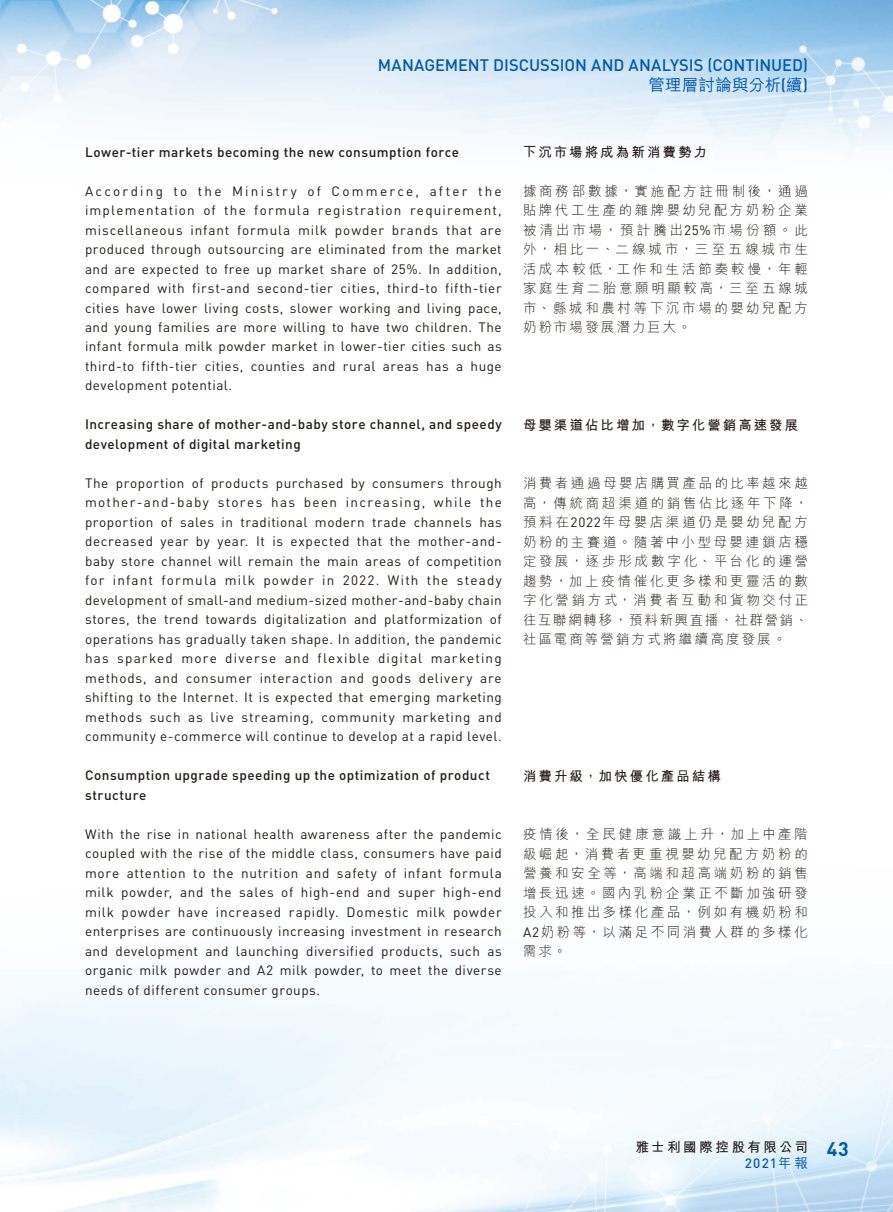
<style>
.page{position:relative;width:893px;height:1212px;background:#fff}
.page>*{position:absolute;margin:0;border:0;box-sizing:border-box;transform-origin:0 0}
.t1{font:700 19.5px "DIN Pro";color:#005bac}
.t2{font:500 16.5px "DIN Pro";letter-spacing:-.005em;color:#005bac}
.t3{font:500 16.5px "M Hei HK";letter-spacing:.02em;color:#005bac}
.t4{font:13.5px/19.5px "DIN Pro";letter-spacing:.035em;color:#231916;text-align:justify}
.t5{font:300 13.5px/19.5px "M Hei HK";letter-spacing:.185em;color:#231916;text-align:justify}
.t6{font:500 13.5px/19.5px "DIN Pro";letter-spacing:.035em;color:#231916}
.t7{font:700 13.5px "M Hei HK";letter-spacing:.15em;color:#231916}
.t8{font:700 13.5px "M Hei HK";letter-spacing:.185em;color:#231916}
.t9{font:500 13.5px "DIN Pro";color:#005bac}
.s1{font-family:"DIN Pro"}
.s2{font-family:"DIN Pro";font-weight:400}
.s3{font-family:"M Hei HK"}
</style>
<div class="page">
<img style="left:0;top:0;width:893px;height:1212px">
<p class="t2" style="left:378px;top:54px;width:432px">MANAGEMENT DISCUSSION AND ANALYSIS (CONTINUED)</p>
<p class="t3" style="left:648px;top:73px;width:161px">管理層討論與分析<span class="s1">(</span>續<span class="s1">)</span></p>
<p class="t6" style="left:85px;top:141px;width:376px">Lower-tier markets becoming the new consumption force</p>
<p class="t4" style="left:85px;top:180px;width:418px">According to the Ministry of Commerce, after the implementation of the formula registration requirement, miscellaneous infant formula milk powder brands that are produced through outsourcing are eliminated from the market and are expected to free up market share of 25%. In addition, compared with first-and second-tier cities, third-to fifth-tier cities have lower living costs, slower working and living pace, and young families are more willing to have two children. The infant formula milk powder market in lower-tier cities such as third-to fifth-tier cities, counties and rural areas has a huge development potential.</p>
<p class="t6" style="left:85px;top:414px;width:418px">Increasing share of mother-and-baby store channel, and speedy development of digital marketing</p>
<p class="t4" style="left:85px;top:473px;width:418px">The proportion of products purchased by consumers through mother-and-baby stores has been increasing, while the proportion of sales in traditional modern trade channels has decreased year by year. It is expected that the mother-and&shy;baby store channel will remain the main areas of competition for infant formula milk powder in 2022. With the steady development of small-and medium-sized mother-and-baby chain stores, the trend towards digitalization and platformization of operations has gradually taken shape. In addition, the pandemic has sparked more diverse and flexible digital marketing methods, and consumer interaction and goods delivery are shifting to the Internet. It is expected that emerging marketing methods such as live streaming, community marketing and community e-commerce will continue to develop at a rapid level.</p>
<p class="t6" style="left:85px;top:765px;width:406px">Consumption upgrade speeding up the optimization of product structure</p>
<p class="t4" style="left:85px;top:824px;width:418px">With the rise in national health awareness after the pandemic coupled with the rise of the middle class, consumers have paid more attention to the nutrition and safety of infant formula milk powder, and the sales of high-end and super high-end milk powder have increased rapidly. Domestic milk powder enterprises are continuously increasing investment in research and development and launching diversified products, such as organic milk powder and A2 milk powder, to meet the diverse needs of different consumer groups.</p>
<p class="t7" style="left:523px;top:142px;width:185px">下沉市場將成為新消費勢力</p>
<p class="t5" style="left:523px;top:181px;width:286px">據商務部數據，實施配方註冊制後，通過貼牌代工生產的雜牌嬰幼兒配方奶粉企業被清出市場，預計騰出<span class="s2">25%</span>市場份額。此外，相比一、二線城市，三至五線城市生活成本較低，工作和生活節奏較慢，年輕家庭生育二胎意願明顯較高，三至五線城市、縣城和農村等下沉市場的嬰幼兒配方奶粉市場發展潛力巨大。</p>
<p class="t7" style="left:523px;top:415px;width:277px">母嬰渠道佔比增加，數字化營銷高速發展</p>
<p class="t5" style="left:523px;top:473px;width:286px">消費者通過母嬰店購買產品的比率越來越高，傳統商超渠道的銷售佔比逐年下降，預料在<span class="s2">2022</span>年母嬰店渠道仍是嬰幼兒配方奶粉的主賽道。隨著中小型母嬰連鎖店穩定發展，逐步形成數字化、平台化的運營趨勢，加上疫情催化更多樣和更靈活的數字化營銷方式，消費者互動和貨物交付正往互聯網轉移，預料新興直播、社群營銷、社區電商等營銷方式將繼續高度發展。</p>
<p class="t7" style="left:523px;top:766px;width:199px">消費升級，加快優化產品結構</p>
<p class="t5" style="left:523px;top:824px;width:286px">疫情後，全民健康意識上升，加上中產階級崛起，消費者更重視嬰幼兒配方奶粉的營養和安全等，高端和超高端奶粉的銷售增長迅速。國內乳粉企業正不斷加強研發投入和推出多樣化產品，例如有機奶粉和<span class="s2">A2</span>奶粉等，以滿足不同消費人群的多樣化需求。</p>
<p class="t8" style="left:635px;top:1137px;width:174px">雅士利國際控股有限公司</p>
<p class="t9" style="left:745px;top:1154px;width:65px">2021<span class="s3">年報</span></p>
<h1 class="t1" style="left:827px;top:1136px;width:24px">43</h1>
</div>
